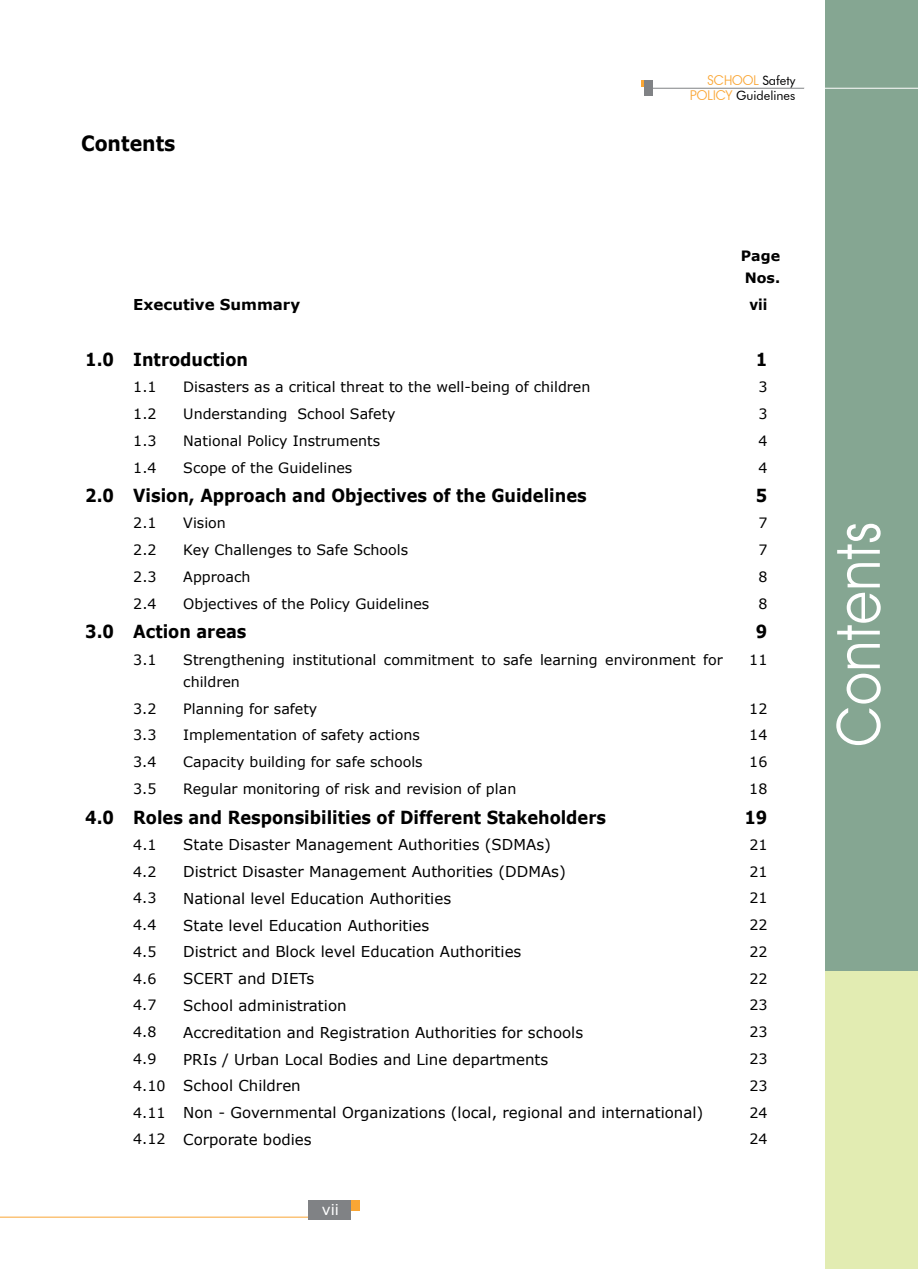
<style>
.page{position:relative;width:918px;height:1269px;background:#fff}
.page>*{position:absolute;margin:0;border:0;box-sizing:border-box;transform-origin:0 0}
.t1{font:60px "Avant Garde IT Cby BT";letter-spacing:.02em;color:#fff;scale:.9 1}
.t2{font:700 21px "Verdana";color:#000;scale:.9 1}
.t3{font:700 18px "Verdana";color:#000;scale:.9 1}
.t4{font:15px "Verdana";color:#000}
.t5{font:700 15px "Verdana";color:#000}
.t6{font:15px "Verdana";color:#fff}
.t7{font:700 15px "Verdana";color:#000;scale:.9 1}
.t8{font:14.25px/22.8px "Verdana";color:#000}
.t9{font:700 14.25px/22.8px "Verdana";color:#000}
.t10{font:13.5px "Avant Garde IT Cby BT";color:#faa634}
.t11{font:12.75px "Futura BT";color:#000}
.s1{font-family:"Futura BT";font-size:12.75px;color:#000}
.s2{font-family:"Avant Garde IT Cby BT";font-size:13.5px;color:#faa634}
.s3{font-size:14.25px}
</style>
<div class="page">
<div style="left:825px;top:969px;width:93px;height:300px;background:#e2ecb2"></div>
<div style="left:825px;top:0;width:93px;height:970px;background:#85a692"></div>
<div style="left:351px;top:1200px;width:8px;height:10px;background:#faa634"></div>
<hr style="left:0;top:1217px;width:309px;height:1px;background:#faa634">
<div style="left:309px;top:1200px;width:42px;height:20px;background:#808285"></div>
<svg style="left:641px;top:80px;width:3px;height:7px"></svg>
<div style="left:644px;top:80px;width:9px;height:16px;background:#808285"></div>
<hr style="left:652px;top:88px;width:152px;height:1px;background:#808285">
<hr style="left:804px;top:88px;width:114px;height:1px;background:#fff">
<h2 class="t2" style="left:81px;top:129px;width:107px">Contents</h2>
<p class="t10" style="left:708px;top:72px;width:89px">SCHOOL <span class="s1">Safety</span></p>
<p class="t11" style="left:690px;top:88px;width:107px"><span class="s2">POLICY</span> Guidelines</p>
<p class="t9" style="left:741px;top:244px;width:41px">Page<br>Nos.</p>
<p class="t5" style="left:133px;top:294px;width:168px">Executive Summary</p>
<p class="t7" style="left:749px;top:294px;width:22px">vii</p>
<p class="t3" style="left:85px;top:347px;width:183px">1.0 Introduction</p>
<p class="t3" style="left:756px;top:347px;width:14px">1</p>
<p class="t8" style="left:133px;top:376px;width:25px">1.1</p>
<p class="t8" style="left:183px;top:376px;width:409px">Disasters as a critical threat to the well-being of children</p>
<p class="t8" style="left:758px;top:376px;width:11px">3</p>
<p class="t8" style="left:133px;top:402px;width:25px">1.2</p>
<p class="t8" style="left:183px;top:402px;width:214px">Understanding School Safety</p>
<p class="t8" style="left:758px;top:402px;width:11px">3</p>
<p class="t8" style="left:133px;top:429px;width:25px">1.3</p>
<p class="t8" style="left:183px;top:429px;width:199px">National Policy Instruments</p>
<p class="t8" style="left:758px;top:429px;width:11px">4</p>
<p class="t8" style="left:133px;top:456px;width:25px">1.4</p>
<p class="t8" style="left:183px;top:456px;width:171px">Scope of the Guidelines</p>
<p class="t8" style="left:758px;top:456px;width:11px">4</p>
<p class="t3" style="left:85px;top:483px;width:559px">2.0 Vision, Approach and Objectives of the Guidelines</p>
<p class="t3" style="left:756px;top:483px;width:14px">5</p>
<p class="t8" style="left:133px;top:512px;width:25px">2.1</p>
<p class="t8" style="left:183px;top:512px;width:44px">Vision</p>
<p class="t8" style="left:758px;top:512px;width:11px">7</p>
<p class="t8" style="left:133px;top:538px;width:25px">2.2</p>
<p class="t8" style="left:183px;top:538px;width:226px">Key Challenges to Safe Schools</p>
<p class="t8" style="left:758px;top:538px;width:11px">7</p>
<p class="t8" style="left:133px;top:565px;width:25px">2.3</p>
<p class="t8" style="left:183px;top:565px;width:69px">Approach</p>
<p class="t8" style="left:758px;top:565px;width:11px">8</p>
<p class="t8" style="left:133px;top:592px;width:25px">2.4</p>
<p class="t8" style="left:183px;top:592px;width:248px">Objectives of the Policy Guidelines</p>
<p class="t8" style="left:758px;top:592px;width:11px">8</p>
<p class="t3" style="left:85px;top:619px;width:181px">3.0 Action areas</p>
<p class="t3" style="left:756px;top:619px;width:14px">9</p>
<p class="t8" style="left:133px;top:648px;width:25px">3.1</p>
<p class="t8" style="left:183px;top:648px;width:541px">Strengthening institutional commitment to safe learning environment for children</p>
<p class="t8" style="left:749px;top:648px;width:20px">11</p>
<p class="t8" style="left:133px;top:697px;width:25px">3.2</p>
<p class="t8" style="left:183px;top:697px;width:136px">Planning for safety</p>
<p class="t8" style="left:749px;top:697px;width:20px">12</p>
<p class="t8" style="left:133px;top:724px;width:25px">3.3</p>
<p class="t8" style="left:183px;top:724px;width:238px">Implementation of safety actions</p>
<p class="t8" style="left:749px;top:724px;width:20px">14</p>
<p class="t8" style="left:133px;top:750px;width:25px">3.4</p>
<p class="t8" style="left:183px;top:750px;width:241px">Capacity building for safe schools</p>
<p class="t8" style="left:749px;top:750px;width:20px">16</p>
<p class="t8" style="left:133px;top:777px;width:25px">3.5</p>
<p class="t8" style="left:183px;top:777px;width:335px">Regular monitoring of risk and revision of plan</p>
<p class="t8" style="left:749px;top:777px;width:20px">18</p>
<p class="t3" style="left:85px;top:804px;width:580px">4.0 Roles and Responsibilities of Different Stakeholders</p>
<p class="t3" style="left:744px;top:804px;width:27px">19</p>
<p class="t8" style="left:133px;top:833px;width:25px">4.1</p>
<p class="t4" style="left:183px;top:835px;width:369px">State Disaster Management Authorities (SDMAs)</p>
<p class="t8" style="left:749px;top:833px;width:20px">21</p>
<p class="t8" style="left:133px;top:860px;width:25px">4.2</p>
<p class="t4" style="left:183px;top:861px;width:384px">District Disaster Management Authorities (DDMAs)</p>
<p class="t8" style="left:749px;top:860px;width:20px">21</p>
<p class="t8" style="left:133px;top:887px;width:25px">4.3</p>
<p class="t4" style="left:183px;top:888px;width:269px">National level Education Authorities</p>
<p class="t8" style="left:749px;top:887px;width:20px">21</p>
<p class="t8" style="left:133px;top:913px;width:25px">4.4</p>
<p class="t4" style="left:183px;top:915px;width:247px">State level Education Authorities</p>
<p class="t8" style="left:749px;top:913px;width:20px">22</p>
<p class="t8" style="left:133px;top:940px;width:25px">4.5</p>
<p class="t4" style="left:183px;top:942px;width:340px">District and Block level Education Authorities</p>
<p class="t8" style="left:749px;top:940px;width:20px">22</p>
<p class="t8" style="left:133px;top:967px;width:25px">4.6</p>
<p class="t4" style="left:183px;top:969px;width:132px">SCERT and DIETs</p>
<p class="t8" style="left:749px;top:967px;width:20px">22</p>
<p class="t8" style="left:133px;top:994px;width:25px">4.7</p>
<p class="t4" style="left:183px;top:995px;width:165px">School administration</p>
<p class="t8" style="left:749px;top:994px;width:20px">23</p>
<p class="t8" style="left:133px;top:1021px;width:25px">4.8</p>
<p class="t4" style="left:183px;top:1022px;width:401px">Accreditation and Registration Authorities for schools</p>
<p class="t8" style="left:749px;top:1021px;width:20px">23</p>
<p class="t8" style="left:133px;top:1047px;width:25px">4.9</p>
<p class="t4" style="left:183px;top:1049px;width:367px">PRIs / Urban Local Bodies and Line departments</p>
<p class="t8" style="left:749px;top:1047px;width:20px">23</p>
<p class="t4" style="left:133px;top:1076px;width:169px"><span class="s3">4.10</span> School Children</p>
<p class="t8" style="left:749px;top:1074px;width:20px">23</p>
<p class="t4" style="left:133px;top:1102px;width:572px"><span class="s3">4.11</span> Non - Governmental Organizations (local, regional and international)</p>
<p class="t8" style="left:749px;top:1101px;width:20px">24</p>
<p class="t4" style="left:133px;top:1129px;width:180px"><span class="s3">4.12</span> Corporate bodies</p>
<p class="t8" style="left:749px;top:1128px;width:20px">24</p>
<p class="t6" style="left:322px;top:1199px;width:19px">vii</p>
<h1 class="t1" style="left:822px;top:747px;width:251px;rotate:-90deg">Contents</h1>
</div>
